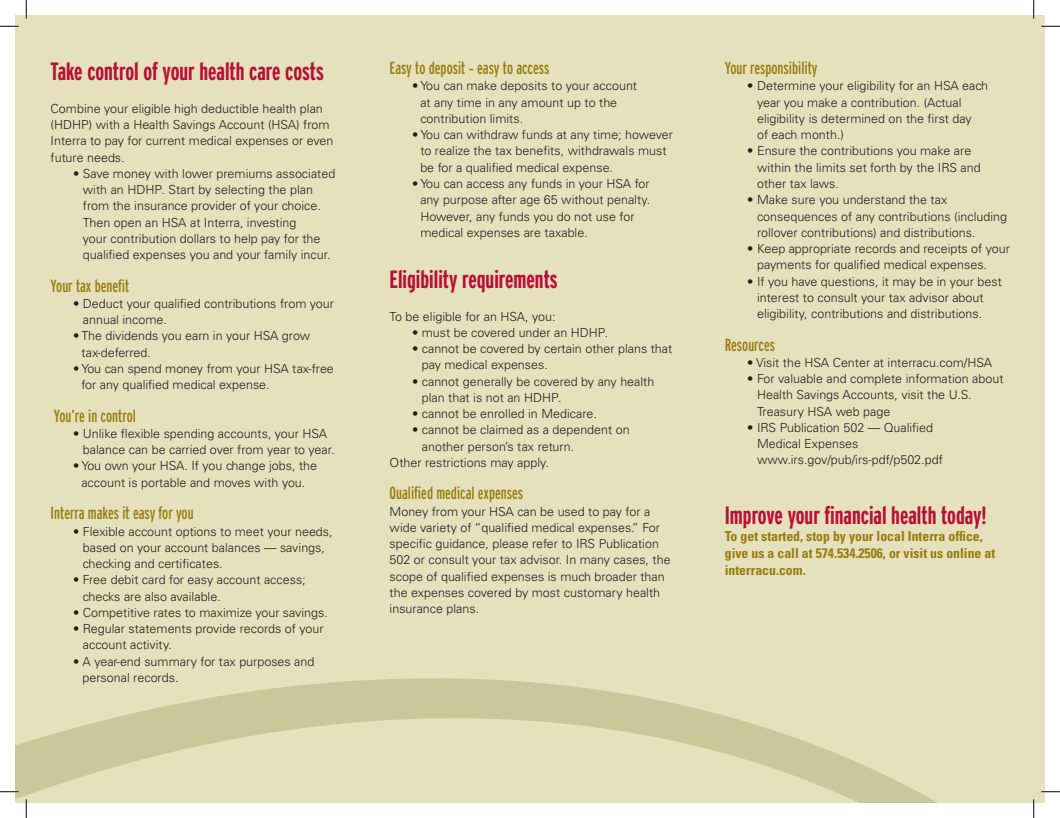
<style>
.page{position:relative;width:1060px;height:818px;background:#fff}
.page>*{position:absolute;margin:0;border:0;box-sizing:border-box;transform-origin:0 0}
.t1{font:700 extra-condensed 25px "Interstate";color:#b90f36}
.t2{font:extra-condensed 17.5px "Interstate";color:#977b0e}
.t3{font:700 condensed 13.75px/16.9px "Univers";color:#977b0e}
.t4{font:300 12.5px/16.2px "Univers";color:#231f20}
</style>
<div class="page">
<div style="left:15px;top:15px;width:1029px;height:787px;background:#e5e1bc"></div>
<svg style="left:15px;top:678px;width:921px;height:124px"></svg>
<svg style="left:0;top:25px;width:19px;height:2px"></svg>
<svg style="left:1041px;top:25px;width:18px;height:2px"></svg>
<svg style="left:0;top:790px;width:19px;height:2px"></svg>
<svg style="left:1041px;top:790px;width:18px;height:2px"></svg>
<svg style="left:25px;top:0;width:2px;height:19px"></svg>
<svg style="left:25px;top:799px;width:2px;height:19px"></svg>
<svg style="left:1033px;top:0;width:1px;height:19px"></svg>
<svg style="left:1032px;top:799px;width:2px;height:19px"></svg>
<h1 class="t1" style="left:51px;top:58px;width:275px">Take control of your health care costs</h1>
<p class="t4" style="left:51px;top:100px;width:284px">Combine your eligible high deductible health plan (HDHP) with a Health Savings Account (HSA) from Interra to pay for current medical expenses or even future needs.</p>
<p class="t4" style="left:83px;top:165px;width:254px;text-indent:-10px">• Save money with lower premiums associated with an HDHP. Start by selecting the plan from the insurance provider of your choice.<br>Then open an HSA at Interra, investing<br>your contribution dollars to help pay for the qualified expenses you and your family incur.</p>
<h2 class="t2" style="left:51px;top:276px;width:80px">Your tax benefit</h2>
<p class="t4" style="left:83px;top:295px;width:252px;text-indent:-10px">• Deduct your qualified contributions from your annual income.</p>
<p class="t4" style="left:81px;top:328px;width:230px;text-indent:-8px">• The dividends you earn in your HSA grow tax-deferred.</p>
<p class="t4" style="left:81px;top:360px;width:254px;text-indent:-8px">• You can spend money from your HSA tax-free for any qualified medical expense.</p>
<h2 class="t2" style="left:54px;top:406px;width:84px">You’re in control</h2>
<p class="t4" style="left:83px;top:425px;width:253px;text-indent:-10px">• Unlike flexible spending accounts, your HSA balance can be carried over from year to year.</p>
<p class="t4" style="left:73px;top:458px;width:245px;text-align:center">• You own your HSA. If you change jobs, the account is portable and moves with you.</p>
<h2 class="t2" style="left:51px;top:503px;width:145px">Interra makes it easy for you</h2>
<p class="t4" style="left:83px;top:523px;width:251px;text-indent:-10px">• Flexible account options to meet your needs, based on your account balances — savings, checking and certificates.</p>
<p class="t4" style="left:83px;top:571px;width:224px;text-indent:-10px">• Free debit card for easy account access; checks are also available.</p>
<p class="t4" style="left:73px;top:604px;width:256px">• Competitive rates to maximize your savings.</p>
<p class="t4" style="left:83px;top:620px;width:242px;text-indent:-10px">• Regular statements provide records of your account activity.</p>
<p class="t4" style="left:83px;top:653px;width:233px;text-indent:-9px">• A year-end summary for tax purposes and personal records.</p>
<h2 class="t2" style="left:389px;top:58px;width:161px">Easy to deposit – easy to access</h2>
<p class="t4" style="left:420px;top:78px;width:218px;text-indent:-8px">• You can make deposits to your account at any time in any amount up to the contribution limits.</p>
<p class="t4" style="left:420px;top:127px;width:254px;text-indent:-8px">• You can withdraw funds at any time; however to realize the tax benefits, withdrawals must be for a qualified medical expense.</p>
<p class="t4" style="left:420px;top:175px;width:231px;text-indent:-8px">• You can access any funds in your HSA for any purpose after age 65 without penalty.<br>However, any funds you do not use for medical expenses are taxable.</p>
<h1 class="t1" style="left:389px;top:265px;width:170px">Eligibility requirements</h1>
<p class="t4" style="left:389px;top:308px;width:167px">To be eligible for an HSA, you:</p>
<p class="t4" style="left:412px;top:324px;width:198px">• must be covered under an HDHP.</p>
<p class="t4" style="left:422px;top:340px;width:252px;text-indent:-10px">• cannot be covered by certain other plans that pay medical expenses.</p>
<p class="t4" style="left:422px;top:373px;width:234px;text-indent:-10px">• cannot generally be covered by any health plan that is not an HDHP.</p>
<p class="t4" style="left:412px;top:405px;width:186px">• cannot be enrolled in Medicare.</p>
<p class="t4" style="left:412px;top:422px;width:219px">• cannot be claimed as a dependent on</p>
<p class="t4" style="left:422px;top:438px;width:154px">another person’s tax return.</p>
<p class="t4" style="left:389px;top:454px;width:161px">Other restrictions may apply.</p>
<h2 class="t2" style="left:389px;top:483px;width:135px">Qualified medical expenses</h2>
<p class="t4" style="left:389px;top:503px;width:282px">Money from your HSA can be used to pay for a wide variety of “qualified medical expenses.” For specific guidance, please refer to IRS Publication 502 or consult your tax advisor. In many cases, the scope of qualified expenses is much broader than the expenses covered by most customary health insurance plans.</p>
<h2 class="t2" style="left:724px;top:58px;width:94px">Your responsibility</h2>
<p class="t4" style="left:757px;top:78px;width:232px;text-indent:-10px">• Determine your eligibility for an HSA each year you make a contribution. (Actual eligibility is determined on the first day<br>of each month.)</p>
<p class="t4" style="left:757px;top:143px;width:225px;text-indent:-10px">• Ensure the contributions you make are within the limits set forth by the IRS and other tax laws.</p>
<p class="t4" style="left:757px;top:192px;width:251px;text-indent:-10px">• Make sure you understand the tax consequences of any contributions (including rollover contributions) and distributions.</p>
<p class="t4" style="left:757px;top:240px;width:254px;text-indent:-10px">• Keep appropriate records and receipts of your payments for qualified medical expenses.</p>
<p class="t4" style="left:757px;top:273px;width:246px;text-indent:-10px">• If you have questions, it may be in your best interest to consult your tax advisor about eligibility, contributions and distributions.</p>
<h2 class="t2" style="left:724px;top:335px;width:52px">Resources</h2>
<p class="t4" style="left:747px;top:354px;width:246px">• Visit the HSA Center at interracu.com/HSA</p>
<p class="t4" style="left:757px;top:370px;width:248px;text-indent:-10px">• For valuable and complete information about<br>Health Savings Accounts, visit the U.S.<br>Treasury HSA web page</p>
<p class="t4" style="left:757px;top:419px;width:187px;text-indent:-10px">• IRS Publication 502 — Qualified<br>Medical Expenses www.irs.gov/pub/irs-pdf/p502.pdf</p>
<h1 class="t1" style="left:724px;top:502px;width:263px">Improve your financial health today!</h1>
<p class="t3" style="left:724px;top:528px;width:272px">To get started, stop by your local Interra office, give us a call at 574.534.2506, or visit us online at interracu.com.</p>
</div>
